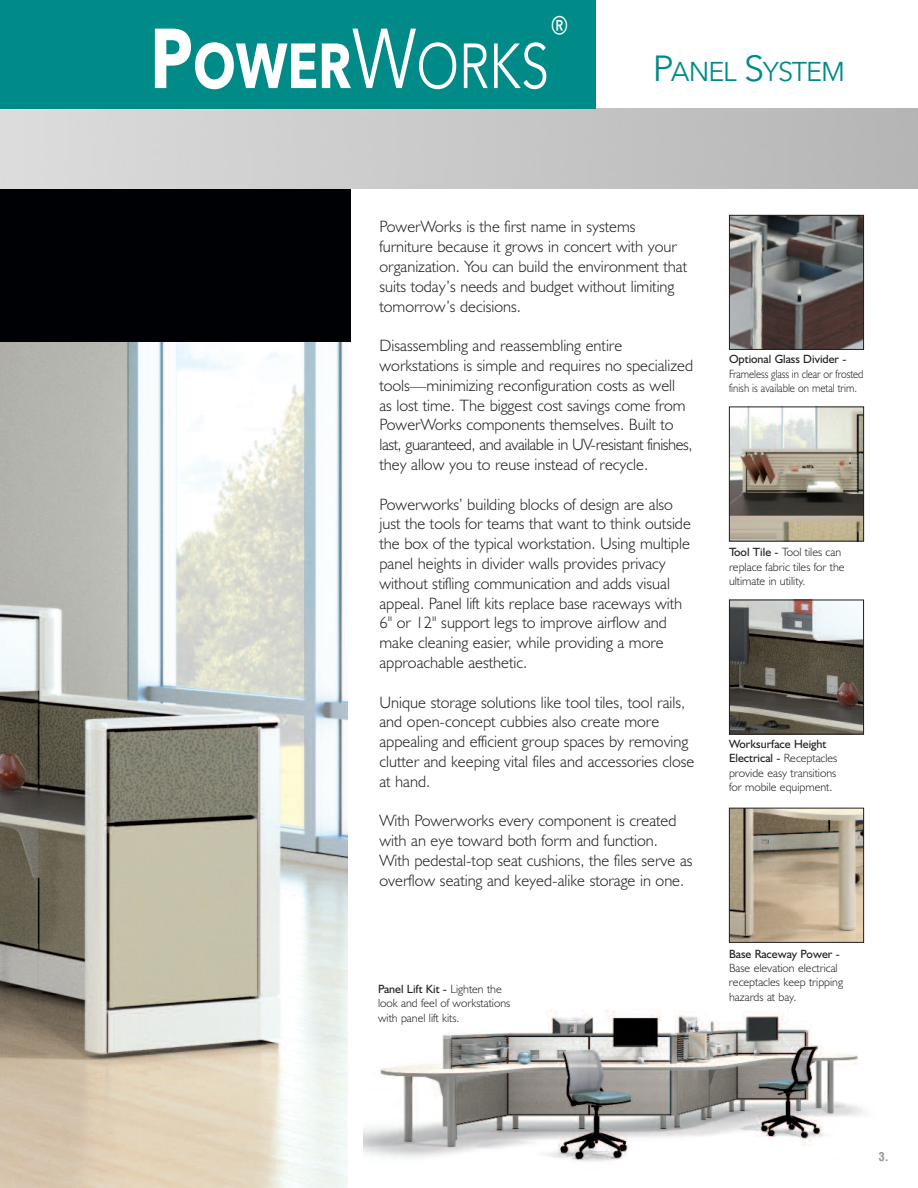
<style>
.page{position:relative;width:918px;height:1188px;background:#fff}
.page>*{position:absolute;margin:0;border:0;box-sizing:border-box;transform-origin:0 0}
.t1{font:700 63px "Avenir Next";color:#fff;scale:.8 1}
.t2{font:42px "Avenir Next";color:#fff;scale:.8 1}
.t3{font:27px "Avenir Next";letter-spacing:-.04em;color:#008a88}
.t4{font:300 16.5px/19.8px "Humanist 521 BT";color:#231f20}
.t5{font:300 12px/14.4px "Humanist 521 BT";color:#231f20}
.t6{font:300 12px/14.4px "Humanist 521 BT";color:#231f20;scale:.9 1}
.t7{font:12px "Humanist 521 BT";color:#231f20}
.t8{font:700 condensed 12px "Helvetica";color:#939598}
.s1{font-size:84px}
.s2{font-weight:400;font-size:84px}
.s3{font-weight:400}
.s4{font-size:36px}
</style>
<div class="page">
<img style="left:731px;top:602px;width:131px;height:131px">
<div style="left:729px;top:600px;width:135px;height:135px;border:1px solid #231f20"></div>
<div style="left:0;top:187px;width:351px;height:155px;background:#000104"></div>
<img style="left:363px;top:1009px;width:501px;height:153px">
<img style="left:0;top:342px;width:348px;height:846px">
<img style="left:0;top:108px;width:918px;height:81px">
<img style="left:731px;top:217px;width:131px;height:131px">
<div style="left:729px;top:215px;width:135px;height:135px;border:1px solid #231f20"></div>
<img style="left:731px;top:409px;width:131px;height:131px">
<div style="left:729px;top:407px;width:135px;height:135px;border:1px solid #231f20"></div>
<div style="left:0;top:0;width:596px;height:109px;background:#008a88"></div>
<img style="left:731px;top:810px;width:131px;height:131px">
<div style="left:729px;top:808px;width:135px;height:135px;border:1px solid #231f20"></div>
<h2 class="t2" style="left:549px;top:-4px;width:27px">®</h2>
<h1 class="t1" style="left:150px;top:11px;width:501px"><span class="s1">P</span>OWER<span class="s2">W</span><span class="s3">ORKS</span></h1>
<h3 class="t3" style="left:653px;top:49px;width:194px"><span class="s4">P</span>ANEL <span class="s4">S</span>YSTEM</h3>
<p class="t4" style="left:380px;top:219px;width:309px">PowerWorks is the first name in systems furniture because it grows in concert with your organization. You can build the environment that suits today’s needs and budget without limiting tomorrow’s decisions.</p>
<p class="t4" style="left:380px;top:338px;width:315px">Disassembling and reassembling entire workstations is simple and requires no specialized tools—minimizing reconfiguration costs as well<br>as lost time. The biggest cost savings come from PowerWorks components themselves. Built to last, guaranteed, and available in UV-resistant finishes, they allow you to reuse instead of recycle.</p>
<p class="t4" style="left:380px;top:496px;width:313px">Powerworks’ building blocks of design are also just the tools for teams that want to think outside the box of the typical workstation. Using multiple panel heights in divider walls provides privacy without stifling communication and adds visual appeal. Panel lift kits replace base raceways with 6" or 12" support legs to improve airflow and make cleaning easier, while providing a more approachable aesthetic.</p>
<p class="t4" style="left:380px;top:694px;width:316px">Unique storage solutions like tool tiles, tool rails, and open-concept cubbies also create more appealing and efficient group spaces by removing clutter and keeping vital files and accessories close at hand.</p>
<p class="t4" style="left:380px;top:813px;width:315px">With Powerworks every component is created with an eye toward both form and function.<br>With pedestal-top seat cushions, the files serve as overflow seating and keyed-alike storage in one.</p>
<p class="t5" style="left:378px;top:983px;width:134px"><span class="s3">Panel Lift Kit -</span> Lighten the look and feel of workstations with panel lift kits.</p>
<p class="t7" style="left:729px;top:355px;width:119px">Optional Glass Divider -</p>
<p class="t6" style="left:729px;top:368px;width:151px">Frameless glass in clear or frosted finish is available on metal trim.</p>
<p class="t5" style="left:729px;top:547px;width:117px"><span class="s3">Tool Tile -</span> Tool tiles can replace fabric tiles for the ultimate in utility.</p>
<p class="t5" style="left:729px;top:738px;width:110px"><span class="s3">Worksurface Height<br>Electrical -</span> Receptacles provide easy transitions for mobile equipment.</p>
<p class="t7" style="left:729px;top:949px;width:112px">Base Raceway Power -</p>
<p class="t5" style="left:729px;top:962px;width:116px">Base elevation electrical receptacles keep tripping hazards at bay.</p>
<p class="t8" style="left:879px;top:1150px;width:11px">3.</p>
</div>
